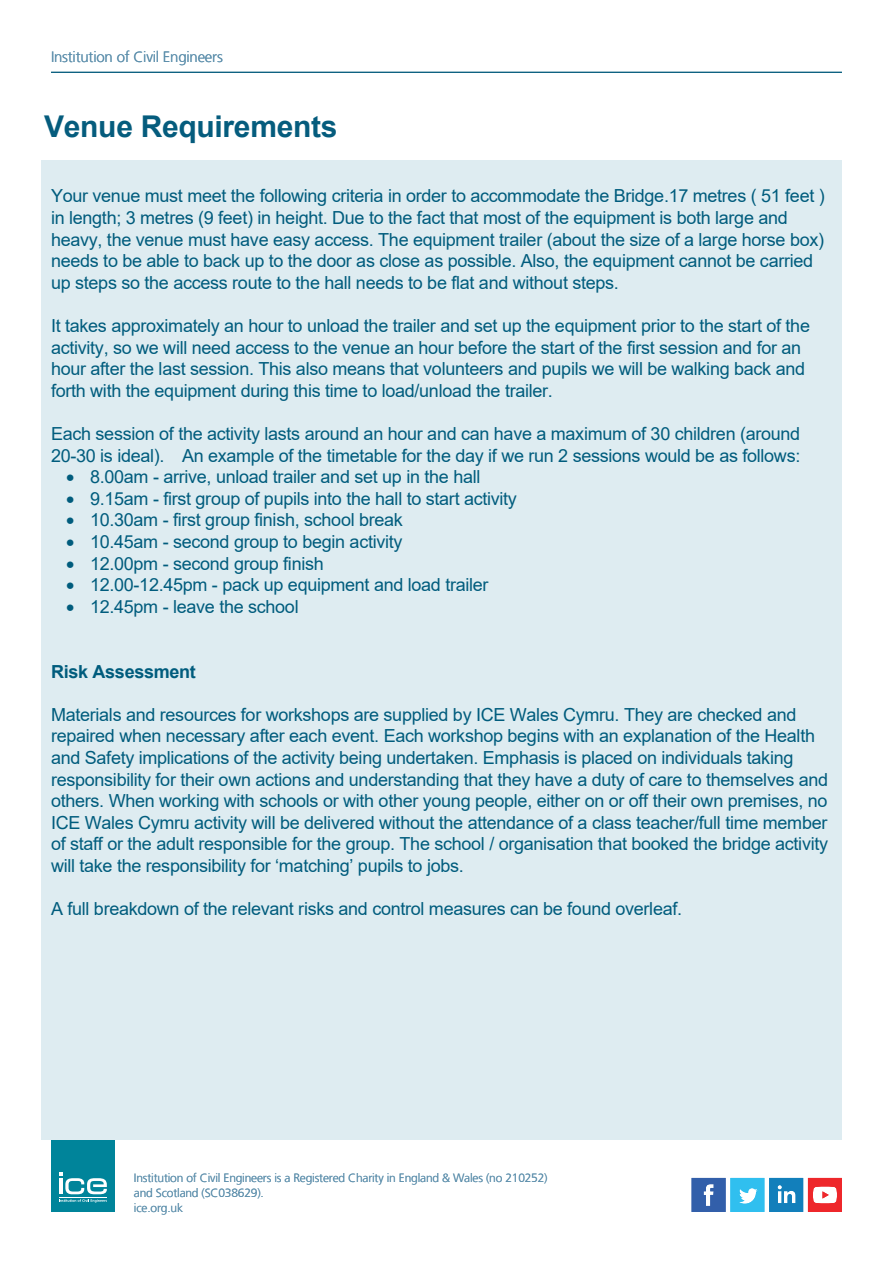
<style>
.page{position:relative;width:893px;height:1263px;background:#fff}
.page>*{position:absolute;margin:0;border:0;box-sizing:border-box;transform-origin:0 0}
.t1{font:700 30px "Arial";letter-spacing:-.01em;color:#055c7d}
.t2{font:18px/21.6px "Arial";letter-spacing:-.015em;color:#005c7d}
.t3{font:700 18px "Arial";letter-spacing:-.015em;color:#005c7d}
.t4{font:300 15px "Frutiger";letter-spacing:-.015em;color:#5d8fac}
.t5{font:300 12px/15px "Frutiger";letter-spacing:-.015em;color:#5d8fac}
</style>
<div class="page">
<hr style="left:51px;top:72px;width:791px;height:1px;background:#055c7d">
<div style="left:42px;top:160px;width:800px;height:980px;background:#deecf1"></div>
<svg style="left:692px;top:1178px;width:150px;height:34px"></svg>
<div style="left:51px;top:1141px;width:64px;height:71px;background:#00849a"></div>
<svg style="left:59px;top:1172px;width:48px;height:30px"></svg>
<hr style="left:59px;top:1197px;width:48px;height:1px;background:#fff">
<hr style="left:59px;top:1178px;width:3px;height:16px;background:#fff">
<p class="t4" style="left:51px;top:49px;width:173px">Institution of Civil Engineers</p>
<h1 class="t1" style="left:44px;top:105px;width:295px">Venue Requirements</h1>
<p class="t2" style="left:51px;top:185px;width:775px">Your venue must meet the following criteria in order to accommodate the Bridge.17 metres ( 51 feet ) in length; 3 metres (9 feet) in height. Due to the fact that most of the equipment is both large and heavy, the venue must have easy access. The equipment trailer (about the size of a large horse box) needs to be able to back up to the door as close as possible. Also, the equipment cannot be carried up steps so the access route to the hall needs to be flat and without steps.</p>
<p class="t2" style="left:51px;top:315px;width:760px">It takes approximately an hour to unload the trailer and set up the equipment prior to the start of the activity, so we will need access to the venue an hour before the start of the first session and for an hour after the last session. This also means that volunteers and pupils we will be walking back and forth with the equipment during this time to load/unload the trailer.</p>
<p class="t2" style="left:51px;top:423px;width:751px">Each session of the activity lasts around an hour and can have a maximum of 30 children (around<br>20-30 is ideal). An example of the timetable for the day if we run 2 sessions would be as follows:</p>
<p class="t2" style="left:66px;top:466px;width:416px">• 8.00am - arrive, unload trailer and set up in the hall</p>
<p class="t2" style="left:66px;top:487px;width:452px">• 9.15am - first group of pupils into the hall to start activity</p>
<p class="t2" style="left:66px;top:509px;width:338px">• 10.30am - first group finish, school break</p>
<p class="t2" style="left:66px;top:531px;width:338px">• 10.45am - second group to begin activity</p>
<p class="t2" style="left:66px;top:552px;width:259px">• 12.00pm - second group finish</p>
<p class="t2" style="left:66px;top:574px;width:424px">• 12.00-12.45pm - pack up equipment and load trailer</p>
<p class="t2" style="left:66px;top:595px;width:234px">• 12.45pm - leave the school</p>
<p class="t3" style="left:51px;top:658px;width:146px">Risk Assessment</p>
<p class="t2" style="left:51px;top:703px;width:779px">Materials and resources for workshops are supplied by ICE Wales Cymru. They are checked and repaired when necessary after each event. Each workshop begins with an explanation of the Health and Safety implications of the activity being undertaken. Emphasis is placed on individuals taking responsibility for their own actions and understanding that they have a duty of care to themselves and others. When working with schools or with other young people, either on or off their own premises, no ICE Wales Cymru activity will be delivered without the attendance of a class teacher/full time member of staff or the adult responsible for the group. The school / organisation that booked the bridge activity will take the responsibility for ‘matching’ pupils to jobs.</p>
<p class="t2" style="left:51px;top:898px;width:633px">A full breakdown of the relevant risks and control measures can be found overleaf.</p>
<p class="t5" style="left:134px;top:1170px;width:415px">Institution of Civil Engineers is a Registered Charity in England &amp; Wales (no 210252) and Scotland (SC038629).<br>ice.org.uk</p>
</div>
